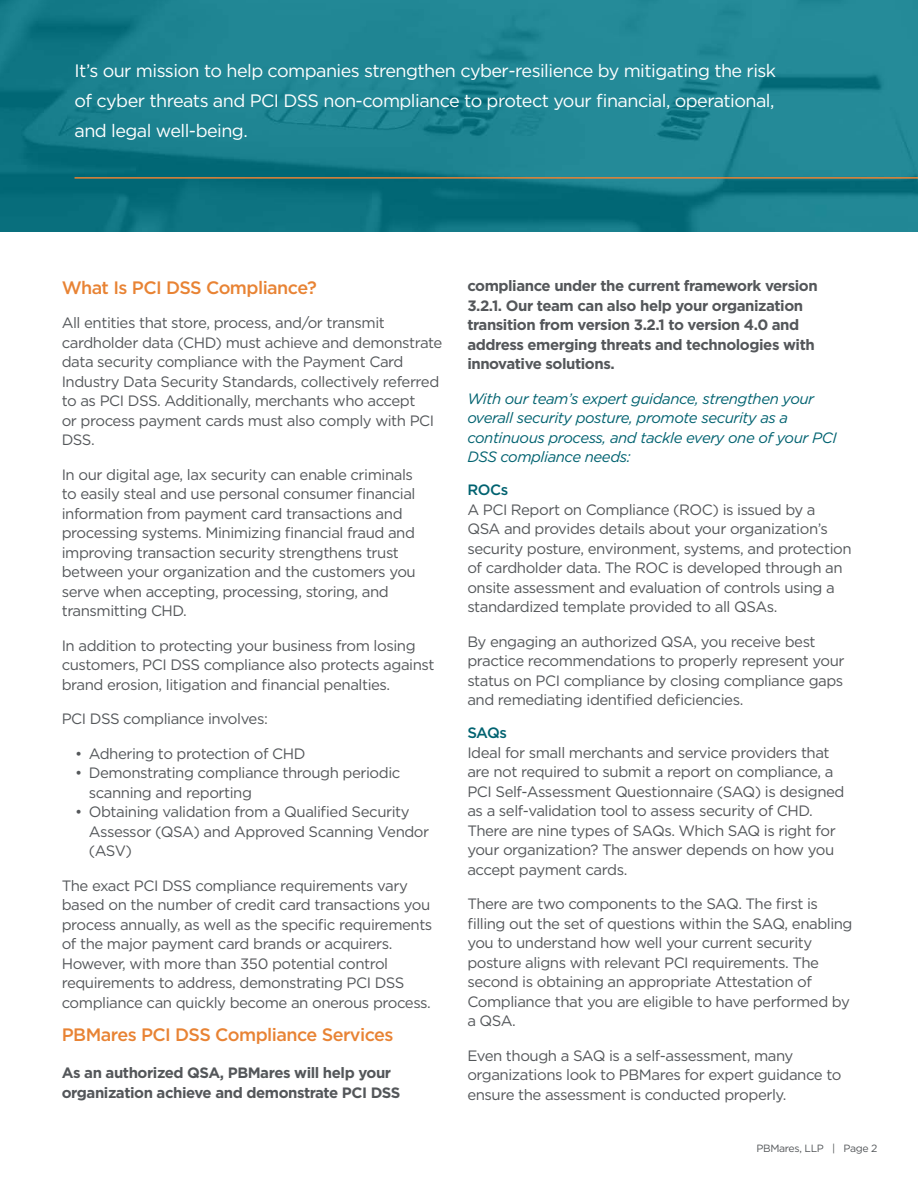
<style>
.page{position:relative;width:918px;height:1188px;background:#fff}
.page>*{position:absolute;margin:0;border:0;box-sizing:border-box;transform-origin:0 0}
.t1{font:18px "Gotham";letter-spacing:-.03em;color:#fff}
.t2{font:500 18px "Gotham";letter-spacing:-.03em;color:#e88334}
.t3{font:15px/19.5px "Gotham";letter-spacing:-.03em;color:#54575a}
.t4{font:700 15px/19.5px "Gotham";letter-spacing:-.03em;color:#54575a}
.t5{font:italic 15px/19.5px "Gotham";letter-spacing:-.03em;color:#006270}
.t6{font:500 15px "Gotham";color:#006270}
.t7{font:10.5px "Gotham";letter-spacing:-.03em;color:#54575a}
.s1{font-weight:500;color:#006270}
</style>
<div class="page">
<img style="left:0;top:0;width:918px;height:231px">
<hr style="left:75px;top:177px;width:843px;height:2px;background:#e88334">
<p class="t1" style="left:75px;top:59px;width:703px">It’s our mission to help companies strengthen cyber-resilience by mitigating the risk</p>
<p class="t1" style="left:75px;top:89px;width:702px">of cyber threats and PCI DSS non-compliance to protect your financial, operational,</p>
<p class="t1" style="left:75px;top:119px;width:175px">and legal well-being.</p>
<p class="t2" style="left:62px;top:276px;width:257px">What Is PCI DSS Compliance?</p>
<p class="t3" style="left:62px;top:313px;width:382px">All entities that store, process, and/or transmit cardholder data (CHD) must achieve and demonstrate data security compliance with the Payment Card Industry Data Security Standards, collectively referred to as PCI DSS. Additionally, merchants who accept<br>or process payment cards must also comply with PCI DSS.</p>
<p class="t3" style="left:62px;top:464px;width:356px">In our digital age, lax security can enable criminals to easily steal and use personal consumer financial information from payment card transactions and processing systems. Minimizing financial fraud and improving transaction security strengthens trust between your organization and the customers you serve when accepting, processing, storing, and transmitting CHD.</p>
<p class="t3" style="left:62px;top:635px;width:374px">In addition to protecting your business from losing customers, PCI DSS compliance also protects against brand erosion, litigation and financial penalties.</p>
<p class="t3" style="left:62px;top:709px;width:208px">PCI DSS compliance involves:</p>
<p class="t3" style="left:75px;top:743px;width:232px">• Adhering to protection of CHD</p>
<p class="t3" style="left:89px;top:763px;width:313px;text-indent:-14px">• Demonstrating compliance through periodic scanning and reporting</p>
<p class="t3" style="left:89px;top:802px;width:342px;text-indent:-14px">• Obtaining validation from a Qualified Security<br>Assessor (QSA) and Approved Scanning Vendor (ASV)</p>
<p class="t3" style="left:62px;top:875px;width:372px">The exact PCI DSS compliance requirements vary based on the number of credit card transactions you process annually, as well as the specific requirements of the major payment card brands or acquirers.<br>However, with more than 350 potential control requirements to address, demonstrating PCI DSS compliance can quickly become an onerous process.</p>
<p class="t2" style="left:62px;top:1023px;width:333px">PBMares PCI DSS Compliance Services</p>
<p class="t4" style="left:62px;top:1063px;width:340px">As an authorized QSA, PBMares will help your organization achieve and demonstrate PCI DSS</p>
<p class="t4" style="left:467px;top:276px;width:352px">compliance under the current framework version 3.2.1. Our team can also help your organization transition from version 3.2.1 to version 4.0 and address emerging threats and technologies with innovative solutions.</p>
<p class="t5" style="left:467px;top:388px;width:371px">With our team’s expert guidance, strengthen your overall security posture, promote security as a continuous process, and tackle every one of your PCI DSS compliance needs:</p>
<p class="t6" style="left:467px;top:480px;width:42px">ROCs</p>
<p class="t3" style="left:467px;top:499px;width:386px">A PCI Report on Compliance (ROC) is issued by a QSA and provides details about your organization’s security posture, environment, systems, and protection of cardholder data. The ROC is developed through an onsite assessment and evaluation of controls using a standardized template provided to all QSAs.</p>
<p class="t3" style="left:467px;top:631px;width:350px">By engaging an authorized QSA, you receive best</p>
<p class="t3" style="left:467px;top:651px;width:379px">practice recommendations to properly represent your</p>
<p class="t3" style="left:467px;top:670px;width:378px">status on PCI compliance by closing compliance gaps and remediating identified deficiencies.</p>
<p class="t3" style="left:467px;top:723px;width:379px"><span class="s1">SAQs<br></span>Ideal for small merchants and service providers that are not required to submit a report on compliance, a PCI Self-Assessment Questionnaire (SAQ) is designed as a self-validation tool to assess security of CHD.<br>There are nine types of SAQs. Which SAQ is right for your organization? The answer depends on how you accept payment cards.</p>
<p class="t3" style="left:467px;top:894px;width:387px">There are two components to the SAQ. The first is filling out the set of questions within the SAQ, enabling you to understand how well your current security posture aligns with relevant PCI requirements. The second is obtaining an appropriate Attestation of Compliance that you are eligible to have performed by a QSA.</p>
<p class="t3" style="left:467px;top:1045px;width:376px">Even though a SAQ is a self-assessment, many organizations look to PBMares for expert guidance to ensure the assessment is conducted properly.</p>
<p class="t7" style="left:756px;top:1142px;width:123px">PBMares, LLP | Page 2</p>
</div>
